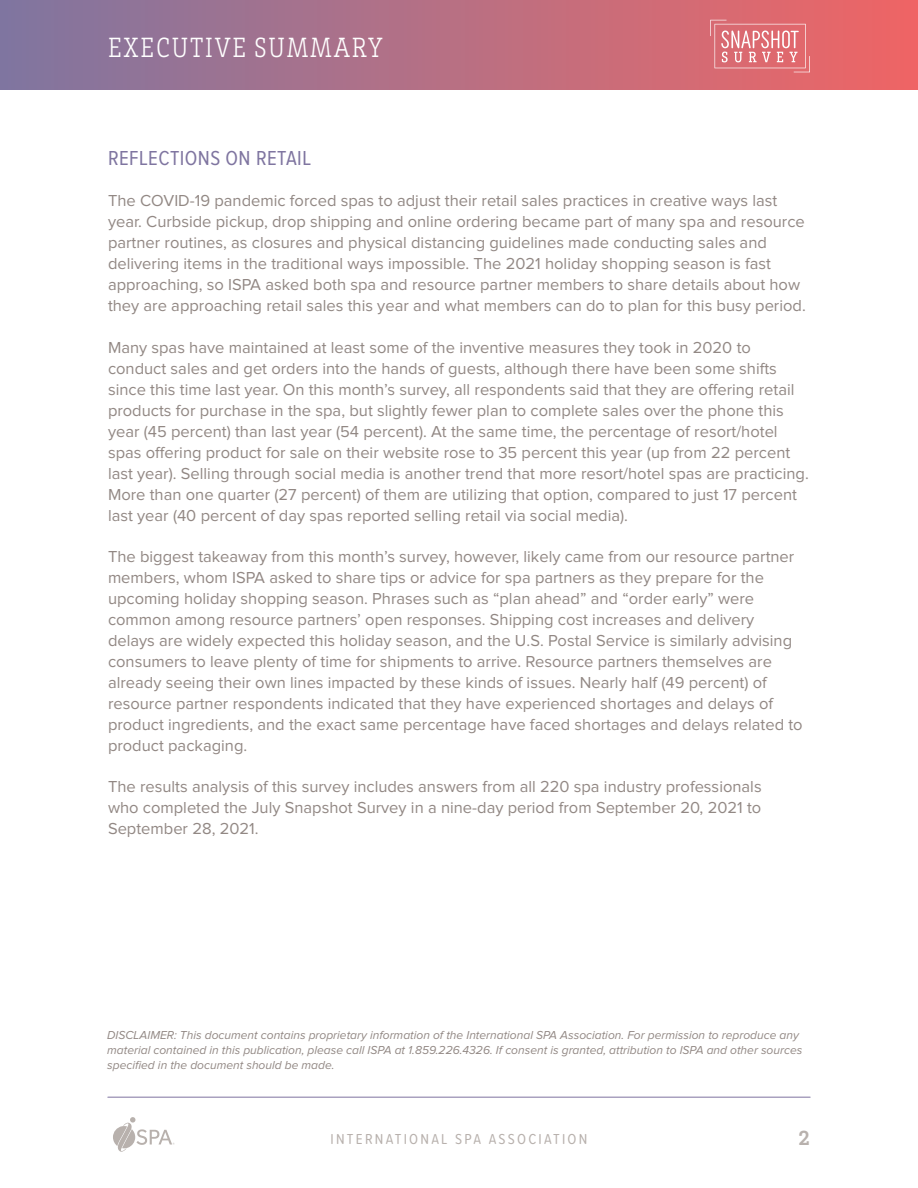
<style>
.page{position:relative;width:918px;height:1188px;background:#fff}
.page>*{position:absolute;margin:0;border:0;box-sizing:border-box;transform-origin:0 0}
.t1{font:300 condensed 28.5px "Brix Slab";letter-spacing:.065em;color:#fff}
.t2{font:21px "Proxima Nova Cond";letter-spacing:.02em;color:#7f75a0}
.t3{font:700 21px "Brix Slab";color:#b8b1ad}
.body-exec_summary{font:16.5px/21px "Proxima Nova";color:#928884}
.t4{font:15px "Proxima Soft Cond";letter-spacing:.15em;color:#b8b1ad}
.t5{font:italic 12px/15px "Proxima Nova";color:#928884}
</style>
<div class="page">
<svg style="left:113px;top:1117px;width:62px;height:35px"></svg>
<div style="left:0;top:0;width:918px;height:90px;background:linear-gradient(to right,#8077a1,#f06665)"></div>
<svg style="left:710px;top:20px;width:100px;height:52px;background:#e18186"></svg>
<hr style="left:108px;top:1096px;width:702px;height:2px;background:#a9a1bf">
<h1 class="t1" style="left:108px;top:29px;width:276px">EXECUTIVE SUMMARY</h1>
<h1 class="t2" style="left:108px;top:148px;width:205px">REFLECTIONS ON RETAIL</h1>
<p class="body-exec_summary" style="left:108px;top:191px;width:699px">The COVID-19 pandemic forced spas to adjust their retail sales practices in creative ways last year. Curbside pickup, drop shipping and online ordering became part of many spa and resource partner routines, as closures and physical distancing guidelines made conducting sales and delivering items in the traditional ways impossible. The 2021 holiday shopping season is fast approaching, so ISPA asked both spa and resource partner members to share details about how they are approaching retail sales this year and what members can do to plan for this busy period.</p>
<p class="body-exec_summary" style="left:108px;top:337px;width:702px">Many spas have maintained at least some of the inventive measures they took in 2020 to conduct sales and get orders into the hands of guests, although there have been some shifts since this time last year. On this month’s survey, all respondents said that they are offering retail products for purchase in the spa, but slightly fewer plan to complete sales over the phone this year (45 percent) than last year (54 percent). At the same time, the percentage of resort/hotel spas offering product for sale on their website rose to 35 percent this year (up from 22 percent last year). Selling through social media is another trend that more resort/hotel spas are practicing.<br>More than one quarter (27 percent) of them are utilizing that option, compared to just 17 percent last year (40 percent of day spas reported selling retail via social media).</p>
<p class="body-exec_summary" style="left:108px;top:547px;width:696px">The biggest takeaway from this month’s survey, however, likely came from our resource partner members, whom ISPA asked to share tips or advice for spa partners as they prepare for the upcoming holiday shopping season. Phrases such as “plan ahead” and “order early” were common among resource partners’ open responses. Shipping cost increases and delivery delays are widely expected this holiday season, and the U.S. Postal Service is similarly advising consumers to leave plenty of time for shipments to arrive. Resource partners themselves are already seeing their own lines impacted by these kinds of issues. Nearly half (49 percent) of resource partner respondents indicated that they have experienced shortages and delays of product ingredients, and the exact same percentage have faced shortages and delays related to product packaging.</p>
<p class="body-exec_summary" style="left:108px;top:777px;width:655px;text-align:justify">The results analysis of this survey includes answers from all 220 spa industry professionals who completed the July Snapshot Survey in a nine-day period from September 20, 2021 to September 28, 2021.</p>
<p class="t5" style="left:107px;top:1028px;width:697px">DISCLAIMER: This document contains proprietary information of the International SPA Association. For permission to reproduce any material contained in this publication, please call ISPA at 1.859.226.4326. If consent is granted, attribution to ISPA and other sources specified in the document should be made.</p>
<p class="t4" style="left:331px;top:1128px;width:258px">INTERNATIONAL SPA ASSOCIATION</p>
<p class="t3" style="left:799px;top:1124px;width:13px">2</p>
</div>
